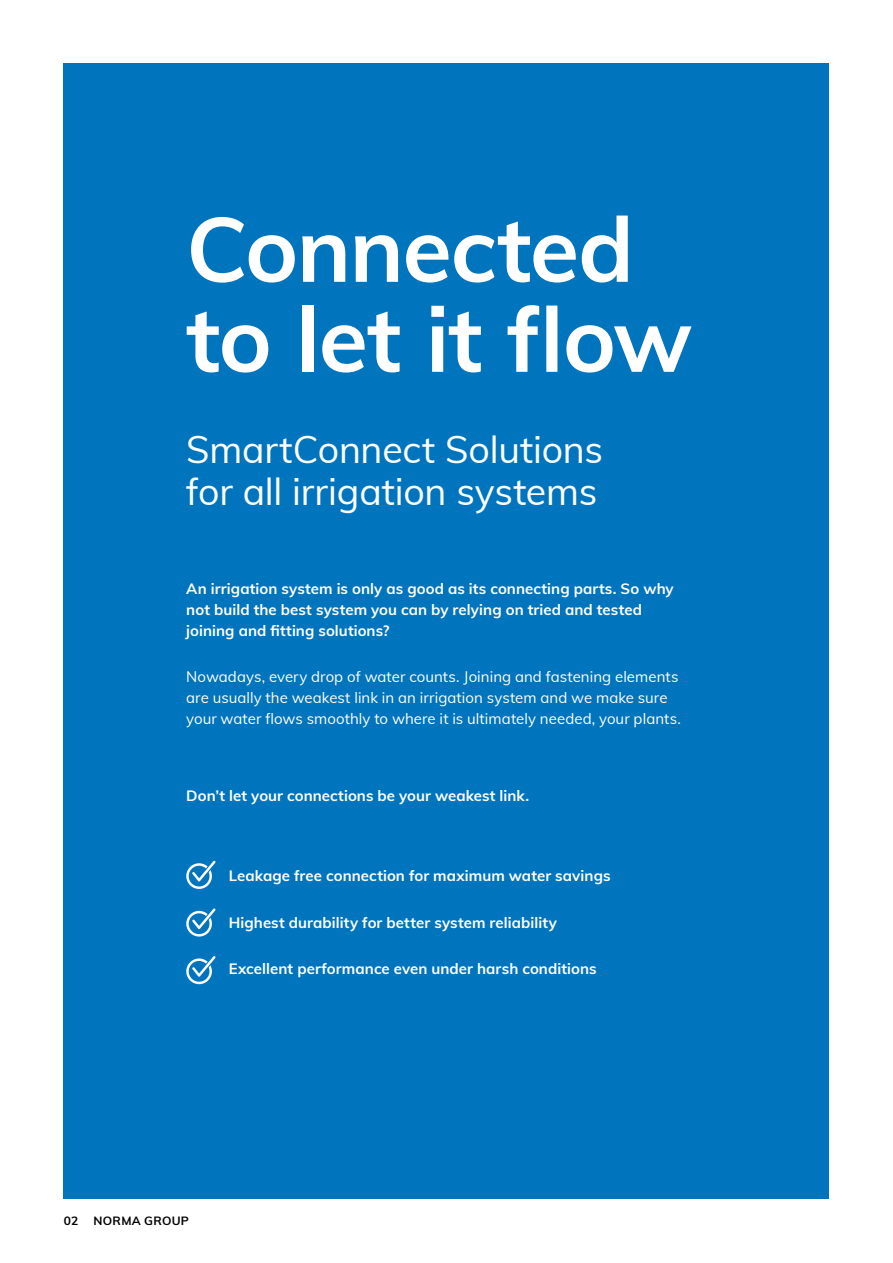
<style>
.page{position:relative;width:893px;height:1263px;background:#fff}
.page>*{position:absolute;margin:0;border:0;box-sizing:border-box;transform-origin:0 0}
.t1{font:700 90px/90px "Muli";letter-spacing:-.015em;color:#fff}
.t2{font:37.5px/42px "Muli";letter-spacing:-.005em;color:#fff}
.t3{font:700 15px/21px "Muli";letter-spacing:.005em;color:#fff}
.t4{font:15px/21px "Muli";letter-spacing:.005em;color:#fff}
.t5{font:700 12px "Muli";letter-spacing:.025em;color:#000}
</style>
<div class="page">
<div style="left:64px;top:64px;width:765px;height:1135px;background:#0075bd"></div>
<svg style="left:186px;top:861px;width:29px;height:28px"></svg>
<svg style="left:186px;top:908px;width:29px;height:28px"></svg>
<svg style="left:186px;top:956px;width:29px;height:28px"></svg>
<h1 class="t1" style="left:186px;top:200px;width:508px">Connected to let it flow</h1>
<h2 class="t2" style="left:186px;top:426px;width:418px">SmartConnect Solutions for all irrigation systems</h2>
<p class="t3" style="left:186px;top:577px;width:489px">An irrigation system is only as good as its connecting parts. So why not build the best system you can by relying on tried and tested joining and fitting solutions?</p>
<p class="t4" style="left:186px;top:666px;width:496px">Nowadays, every drop of water counts. Joining and fastening elements are usually the weakest link in an irrigation system and we make sure your water flows smoothly to where it is ultimately needed, your plants.</p>
<p class="t3" style="left:186px;top:784px;width:344px">Don’t let your connections be your weakest link.</p>
<p class="t3" style="left:229px;top:865px;width:383px">Leakage free connection for maximum water savings</p>
<p class="t3" style="left:229px;top:911px;width:330px">Highest durability for better system reliability</p>
<p class="t3" style="left:229px;top:958px;width:369px">Excellent performance even under harsh conditions</p>
<p class="t5" style="left:64px;top:1211px;width:16px">02</p>
<p class="t5" style="left:94px;top:1211px;width:97px">NORMA GROUP</p>
</div>
